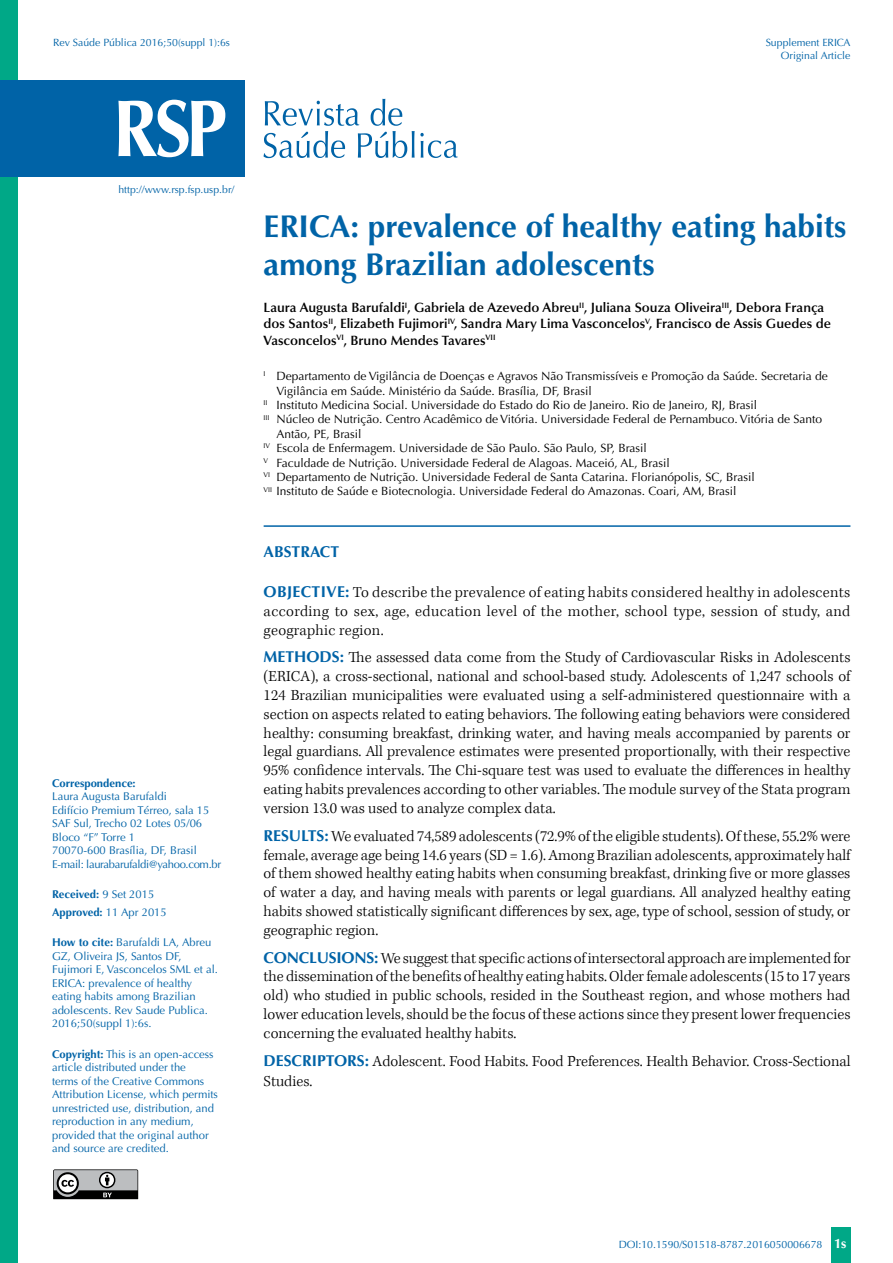
<style>
.page{position:relative;width:893px;height:1263px;background:#fff}
.page>*{position:absolute;margin:0;border:0;box-sizing:border-box;transform-origin:0 0}
.t1{font:700 31.5px/37.8px "Optima";color:#0063a7}
.t2{font:300 15.75px/18.9px "Kepler Std";color:#000;text-align:justify}
.t3{font:700 15.75px "Optima";color:#0063a7}
.t4{font:600 13.5px/16.2px "Optima";color:#000}
.t5{font:12px "Optima";color:#000}
.t6{font:11.25px/13.5px "Optima";color:#0063a7}
.t7{font:700 11.25px/17.7px "Optima";color:#0063a7}
.t8{font:10.5px/12.6px "Optima";color:#0063a7;text-align:right}
.s1{font-weight:400}
.s2{font-weight:700}
.s3{font-family:"Optima";font-weight:700;color:#0063a7}
.s4{font-weight:700;font-size:13.5px;color:#fff}
</style>
<div class="page">
<svg style="left:53px;top:1169px;width:85px;height:30px;background:#7e7f80"></svg>
<div style="left:0;top:0;width:18px;height:1263px;background:#00a887"></div>
<div style="left:831px;top:1227px;width:20px;height:36px;background:#00a887"></div>
<hr style="left:264px;top:525px;width:586px;height:2px;background:#0063a7">
<div style="left:0;top:80px;width:244px;height:96px;background:#0063a7"></div>
<svg style="left:263px;top:99px;width:195px;height:59px"></svg>
<svg style="left:118px;top:100px;width:107px;height:57px"></svg>
<p class="t8" style="left:53px;top:36px;width:178px">Rev Saúde Pública 2016;50(suppl 1):6s</p>
<p class="t8" style="left:766px;top:36px;width:86px">Supplement ERICA<br>Original Article</p>
<p class="t8" style="left:118px;top:183px;width:117px">http://www.rsp.fsp.usp.br/</p>
<p class="t7" style="left:52px;top:774px;width:85px">Correspondence:</p>
<p class="t6" style="left:52px;top:790px;width:171px">Laura Augusta Barufaldi<br>Edifício Premium Térreo, sala 15<br>SAF Sul, Trecho 02 Lotes 05/06<br>Bloco “F” Torre 1<br>70070-600 Brasília, DF, Brasil<br>E-mail: laurabarufaldi@yahoo.com.br</p>
<p class="t7" style="left:52px;top:886px;width:116px">Received: <span class="s1">9 Set 2015<br></span>Approved: <span class="s1">11 Apr 2015</span></p>
<p class="t6" style="left:52px;top:936px;width:167px"><span class="s2">How to cite:</span> Barufaldi LA, Abreu<br>GZ, Oliveira JS, Santos DF,<br>Fujimori E, Vasconcelos SML et al.<br>ERICA: prevalence of healthy eating habits among Brazilian adolescents. Rev Saude Publica.<br>2016;50(suppl 1):6s.</p>
<p class="t6" style="left:52px;top:1047px;width:167px"><span class="s2">Copyright:</span> This is an open-access article distributed under the<br>terms of the Creative Commons<br>Attribution License, which permits unrestricted use, distribution, and reproduction in any medium, provided that the original author and source are credited.</p>
<h1 class="t1" style="left:264px;top:208px;width:584px">ERICA: prevalence of healthy eating habits among Brazilian adolescents</h1>
<p class="t4" style="left:264px;top:300px;width:569px">Laura Augusta Barufaldi<sup>I</sup>, Gabriela de Azevedo Abreu<sup>II</sup>, Juliana Souza Oliveira<sup>III</sup>, Debora França dos Santos<sup>II</sup>, Elizabeth Fujimori<sup>IV</sup>, Sandra Mary Lima Vasconcelos<sup>V</sup>, Francisco de Assis Guedes de<br>Vasconcelos<sup>VI</sup>, Bruno Mendes Tavares<sup>VII</sup></p>
<p class="t5" style="left:264px;top:369px;width:566px"><sup>I</sup> Departamento de Vigilância de Doenças e Agravos Não Transmissíveis e Promoção da Saúde. Secretaria de</p>
<p class="t5" style="left:276px;top:384px;width:317px">Vigilância em Saúde. Ministério da Saúde. Brasília, DF, Brasil</p>
<p class="t5" style="left:264px;top:398px;width:495px"><sup>II</sup> Instituto Medicina Social. Universidade do Estado do Rio de Janeiro. Rio de Janeiro, RJ, Brasil</p>
<p class="t5" style="left:264px;top:412px;width:560px"><sup>III</sup> Núcleo de Nutrição. Centro Acadêmico de Vitória. Universidade Federal de Pernambuco. Vitória de Santo</p>
<p class="t5" style="left:276px;top:427px;width:87px">Antão, PE, Brasil</p>
<p class="t5" style="left:264px;top:441px;width:385px"><sup>IV</sup> Escola de Enfermagem. Universidade de São Paulo. São Paulo, SP, Brasil</p>
<p class="t5" style="left:264px;top:456px;width:408px"><sup>V</sup> Faculdade de Nutrição. Universidade Federal de Alagoas. Maceió, AL, Brasil</p>
<p class="t5" style="left:264px;top:470px;width:493px"><sup>VI</sup> Departamento de Nutrição. Universidade Federal de Santa Catarina. Florianópolis, SC, Brasil</p>
<p class="t5" style="left:264px;top:484px;width:474px"><sup>VII</sup> Instituto de Saúde e Biotecnologia. Universidade Federal do Amazonas. Coari, AM, Brasil</p>
<p class="t3" style="left:264px;top:542px;width:77px">ABSTRACT</p>
<p class="t2" style="left:264px;top:583px;width:588px"><span class="s3">OBJECTIVE:</span> To describe the prevalence of eating habits considered healthy in adolescents according to sex, age, education level of the mother, school type, session of study, and geographic region.</p>
<p class="t2" style="left:264px;top:648px;width:588px"><span class="s3">METHODS:</span> The assessed data come from the Study of Cardiovascular Risks in Adolescents (ERICA), a cross-sectional, national and school-based study. Adolescents of 1,247 schools of 124 Brazilian municipalities were evaluated using a self-administered questionnaire with a section on aspects related to eating behaviors. The following eating behaviors were considered healthy: consuming breakfast, drinking water, and having meals accompanied by parents or legal guardians. All prevalence estimates were presented proportionally, with their respective 95% confidence intervals. The Chi-square test was used to evaluate the differences in healthy eating habits prevalences according to other variables. The module survey of the Stata program version 13.0 was used to analyze complex data.</p>
<p class="t2" style="left:264px;top:827px;width:588px"><span class="s3">RESULTS:</span> We evaluated 74,589 adolescents (72.9% of the eligible students). Of these, 55.2% were female, average age being 14.6 years (SD = 1.6). Among Brazilian adolescents, approximately half of them showed healthy eating habits when consuming breakfast, drinking five or more glasses of water a day, and having meals with parents or legal guardians. All analyzed healthy eating habits showed statistically significant differences by sex, age, type of school, session of study, or geographic region.</p>
<p class="t2" style="left:264px;top:949px;width:588px"><span class="s3">CONCLUSIONS:</span> We suggest that specific actions of intersectoral approach are implemented for the dissemination of the benefits of healthy eating habits. Older female adolescents (15 to 17 years old) who studied in public schools, resided in the Southeast region, and whose mothers had lower education levels, should be the focus of these actions since they present lower frequencies concerning the evaluated healthy habits.</p>
<p class="t2" style="left:264px;top:1052px;width:588px;line-height:19.8px"><span class="s3">DESCRIPTORS:</span> Adolescent. Food Habits. Food Preferences. Health Behavior. Cross-Sectional<br>Studies.</p>
<p class="t8" style="left:619px;top:1238px;width:229px">DOI:10.1590/S01518-8787.2016050006678 <span class="s4">1s</span></p>
</div>
